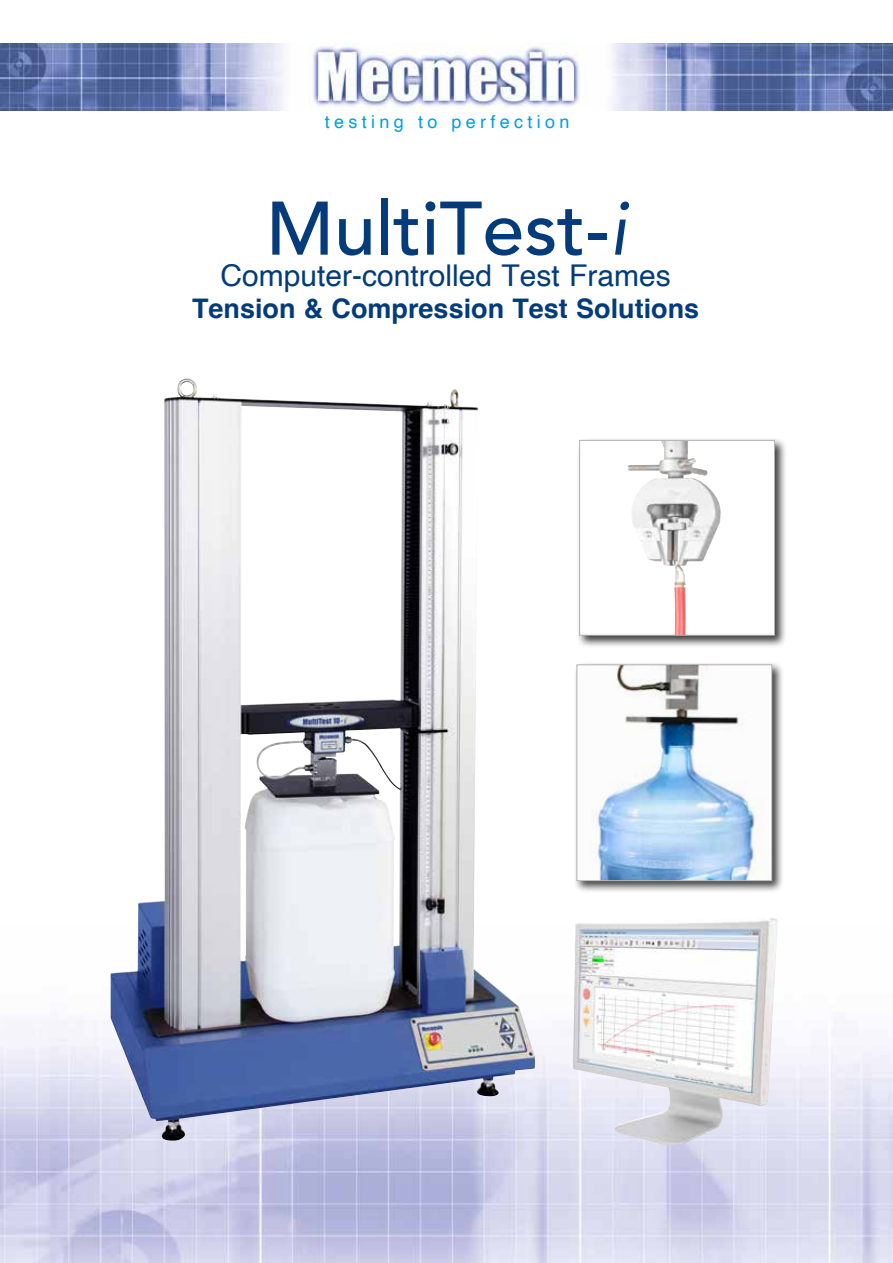
<style>
.page{position:relative;width:893px;height:1263px;background:#fff}
.page>*{position:absolute;margin:0;border:0;box-sizing:border-box;transform-origin:0 0}
.t1{font:500 75px "Avenir";color:#043c7b}
.t2{font:30px "Helvetica";color:#043c7b}
.t3{font:700 27px "Helvetica";color:#043c7b}
.t4{font:18px "Helvetica";letter-spacing:.24em;color:#009fe3}
.s1{font-weight:400;font-style:italic}
</style>
<div class="page">
<img style="left:0;top:973px;width:893px;height:290px">
<img style="left:571px;top:918px;width:207px;height:229px">
<img style="left:0;top:43px;width:893px;height:67px">
<div style="left:576px;top:437px;width:211px;height:211px;background:#000;opacity:.75"></div>
<div style="left:580px;top:440px;width:194px;height:195px;background:#fff"></div>
<img style="left:628px;top:442px;width:93px;height:192px">
<div style="left:579px;top:440px;width:196px;height:196px;border:1px solid #b3b2b2"></div>
<div style="left:573px;top:661px;width:212px;height:232px;background:#000;opacity:.75"></div>
<img style="left:578px;top:666px;width:192px;height:213px">
<div style="left:576px;top:664px;width:196px;height:217px;border:1px solid #b3b2b2"></div>
<img style="left:111px;top:378px;width:424px;height:763px">
<p class="t4" style="left:325px;top:108px;width:246px">testing to perfection</p>
<h1 class="t1" style="left:266px;top:164px;width:362px">MultiTest-<span class="s1">i</span></h1>
<p class="t2" style="left:221px;top:253px;width:452px">Computer-controlled Test Frames</p>
<p class="t3" style="left:192px;top:292px;width:509px">Tension &amp; Compression Test Solutions</p>
</div>
